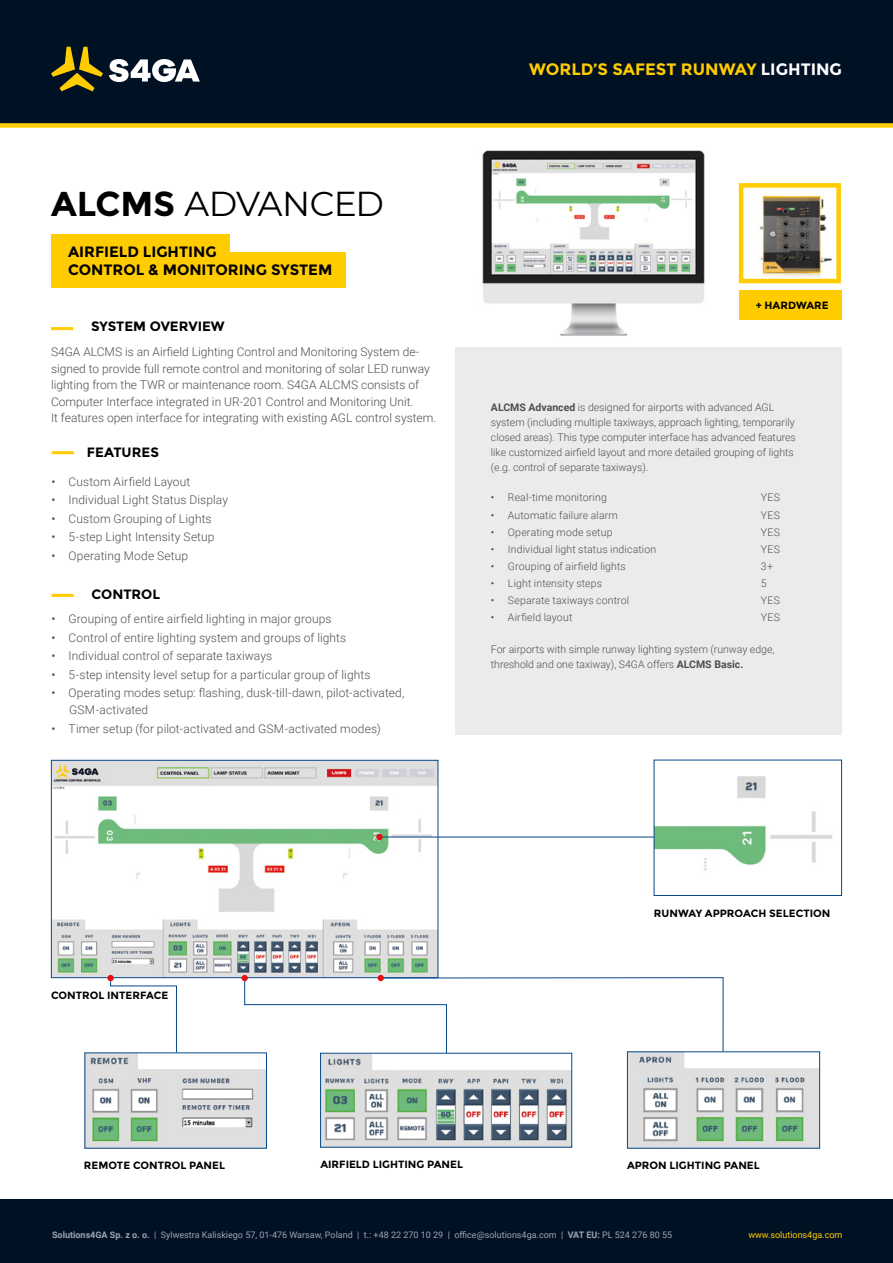
<style>
.page{position:relative;width:893px;height:1263px;background:#fff}
.page>*{position:absolute;margin:0;border:0;box-sizing:border-box;transform-origin:0 0}
.t1{font:34.5px "Montserrat";letter-spacing:-.025em;color:#000}
.t2{font:700 16.5px "Montserrat";color:#fc0}
.t3{font:700 15px/18px "Montserrat";color:#000}
.t4{font:700 13.5px "Montserrat";color:#000}
.t5{font:300 12px/16.5px "Roboto";color:#504f4f}
.t6{font:300 10.5px/15px "Roboto";color:#504f4f}
.t7{font:700 10.5px "Montserrat";color:#000}
.t8{font:9px "Roboto";color:#9aa5b5}
.t9{font:9px "Roboto";color:#fc0}
.s1{font-weight:700}
.s2{font-weight:400}
.s3{color:#fff}
</style>
<div class="page">
<div style="left:0;top:0;width:893px;height:123px;background:#001123"></div>
<svg style="left:109px;top:59px;width:91px;height:23px"></svg>
<svg style="left:51px;top:47px;width:52px;height:44px"></svg>
<div style="left:0;top:123px;width:893px;height:5px;background:#fc0"></div>
<div style="left:0;top:1199px;width:893px;height:64px;background:#001123"></div>
<img style="left:482px;top:150px;width:328px;height:186px">
<div style="left:455px;top:347px;width:387px;height:388px;background:#ebebeb"></div>
<hr style="left:51px;top:327px;width:22px;height:3px;background:#fc0">
<hr style="left:52px;top:594px;width:22px;height:3px;background:#fc0">
<hr style="left:52px;top:451px;width:22px;height:3px;background:#fc0">
<div style="left:51px;top:234px;width:178px;height:35px;background:#fc0"></div>
<div style="left:51px;top:252px;width:294px;height:35px;background:#fc0"></div>
<img style="left:53px;top:762px;width:383px;height:214px">
<div style="left:51px;top:760px;width:387px;height:218px;border:1px solid #05498c"></div>
<hr style="left:379px;top:837px;width:394px;height:1px;background:#05498c">
<div style="left:376px;top:834px;width:7px;height:6px;background:#e30f13;border-radius:50%"></div>
<img style="left:87px;top:1054px;width:178px;height:92px">
<img style="left:629px;top:1054px;width:189px;height:92px">
<div style="left:627px;top:1051px;width:193px;height:97px;border:1px solid #05498c"></div>
<img style="left:322px;top:1055px;width:248px;height:90px">
<div style="left:320px;top:1053px;width:252px;height:94px;border:1px solid #05498c"></div>
<svg style="left:242px;top:975px;width:482px;height:79px"></svg>
<svg style="left:110px;top:977px;width:67px;height:76px"></svg>
<div style="left:107px;top:975px;width:7px;height:6px;background:#e30f13;border-radius:50%"></div>
<img style="left:656px;top:776px;width:176px;height:95px">
<div style="left:654px;top:760px;width:188px;height:136px;border:1px solid #05498c"></div>
<img style="left:751px;top:190px;width:81px;height:88px">
<div style="left:739px;top:183px;width:102px;height:100px;border:4px solid #fc0"></div>
<div style="left:739px;top:290px;width:102px;height:30px;background:#fc0"></div>
<h1 class="t1" style="left:51px;top:180px;width:334px"><span class="s1">ALCMS</span> ADVANCED</h1>
<p class="t3" style="left:68px;top:243px;width:266px">AIRFIELD LIGHTING<br>CONTROL &amp; MONITORING SYSTEM</p>
<p class="t4" style="left:91px;top:318px;width:135px">SYSTEM OVERVIEW</p>
<p class="t5" style="left:51px;top:343px;width:387px">S4GA ALCMS is an Airfield Lighting Control and Monitoring System de&shy;signed to provide full remote control and monitoring of solar LED runway lighting from the TWR or maintenance room. S4GA ALCMS consists of Computer Interface integrated in UR-201 Control and Monitoring Unit.<br>It features open interface for integrating with existing AGL control system.</p>
<p class="t4" style="left:87px;top:445px;width:74px">FEATURES</p>
<p class="t5" style="left:52px;top:473px;width:140px"><span class="s2">•</span> Custom Airfield Layout</p>
<p class="t5" style="left:52px;top:491px;width:178px"><span class="s2">•</span> Individual Light Status Display</p>
<p class="t5" style="left:52px;top:510px;width:162px"><span class="s2">•</span> Custom Grouping of Lights</p>
<p class="t5" style="left:52px;top:528px;width:165px"><span class="s2">•</span> 5-step Light Intensity Setup</p>
<p class="t5" style="left:52px;top:547px;width:138px"><span class="s2">•</span> Operating Mode Setup</p>
<p class="t4" style="left:92px;top:586px;width:70px">CONTROL</p>
<p class="t5" style="left:52px;top:610px;width:281px"><span class="s2">•</span> Grouping of entire airfield lighting in major groups</p>
<p class="t5" style="left:52px;top:629px;width:296px"><span class="s2">•</span> Control of entire lighting system and groups of lights</p>
<p class="t5" style="left:52px;top:647px;width:222px"><span class="s2">•</span> Individual control of separate taxiways</p>
<p class="t5" style="left:52px;top:666px;width:320px"><span class="s2">•</span> 5-step intensity level setup for a particular group of lights</p>
<p class="t5" style="left:69px;top:684px;width:337px;text-indent:-17px"><span class="s2">•</span> Operating modes setup: flashing, dusk-till-dawn, pilot-activated,<br>GSM-activated</p>
<p class="t5" style="left:52px;top:720px;width:331px"><span class="s2">•</span> Timer setup (for pilot-activated and GSM-activated modes)</p>
<h2 class="t2" style="left:529px;top:60px;width:314px">WORLD’S SAFEST RUNWAY <span class="s3">LIGHTING</span></h2>
<p class="t7" style="left:756px;top:299px;width:74px">+ HARDWARE</p>
<p class="t6" style="left:491px;top:400px;width:306px"><span class="s1">ALCMS Advanced</span> is designed for airports with advanced AGL system (including multiple taxiways, approach lighting, temporarily closed areas). This type computer interface has advanced features like customized airfield layout and more detailed grouping of lights (e.g. control of separate taxiways).</p>
<p class="t6" style="left:491px;top:490px;width:117px"><span class="s2">•</span> Real-time monitoring</p>
<p class="t6" style="left:761px;top:490px;width:21px">YES</p>
<p class="t6" style="left:491px;top:507px;width:128px"><span class="s2">•</span> Automatic failure alarm</p>
<p class="t6" style="left:761px;top:507px;width:21px">YES</p>
<p class="t6" style="left:491px;top:524px;width:123px"><span class="s2">•</span> Operating mode setup</p>
<p class="t6" style="left:761px;top:524px;width:21px">YES</p>
<p class="t6" style="left:491px;top:541px;width:167px"><span class="s2">•</span> Individual light status indication</p>
<p class="t6" style="left:761px;top:541px;width:21px">YES</p>
<p class="t6" style="left:491px;top:558px;width:136px"><span class="s2">•</span> Grouping of airfield lights</p>
<p class="t6" style="left:761px;top:558px;width:14px">3+</p>
<p class="t6" style="left:491px;top:575px;width:113px"><span class="s2">•</span> Light intensity steps</p>
<p class="t6" style="left:761px;top:575px;width:7px">5</p>
<p class="t6" style="left:491px;top:593px;width:140px"><span class="s2">•</span> Separate taxiways control</p>
<p class="t6" style="left:761px;top:593px;width:21px">YES</p>
<p class="t6" style="left:491px;top:610px;width:83px"><span class="s2">•</span> Airfield layout</p>
<p class="t6" style="left:761px;top:610px;width:21px">YES</p>
<p class="t6" style="left:491px;top:642px;width:285px">For airports with simple runway lighting system (runway edge, threshold and one taxiway), S4GA offers <span class="s1">ALCMS Basic.</span></p>
<p class="t7" style="left:51px;top:989px;width:119px">CONTROL INTERFACE</p>
<p class="t7" style="left:654px;top:906px;width:178px">RUNWAY APPROACH SELECTION</p>
<p class="t7" style="left:84px;top:1159px;width:143px">REMOTE CONTROL PANEL</p>
<p class="t7" style="left:320px;top:1158px;width:144px">AIRFIELD LIGHTING PANEL</p>
<p class="t7" style="left:627px;top:1159px;width:134px">APRON LIGHTING PANEL</p>
<p class="t8" style="left:52px;top:1228px;width:621px"><span class="s1">Solutions4GA Sp. z o. o.</span> | Sylwestra Kaliskiego 57, 01-476 Warsaw, Poland | t.: +48 22 270 10 29 | office@solutions4ga.com | <span class="s1">VAT EU:</span> PL 524 276 80 55</p>
<p class="t9" style="left:748px;top:1228px;width:95px">www.solutions4ga.com</p>
</div>
